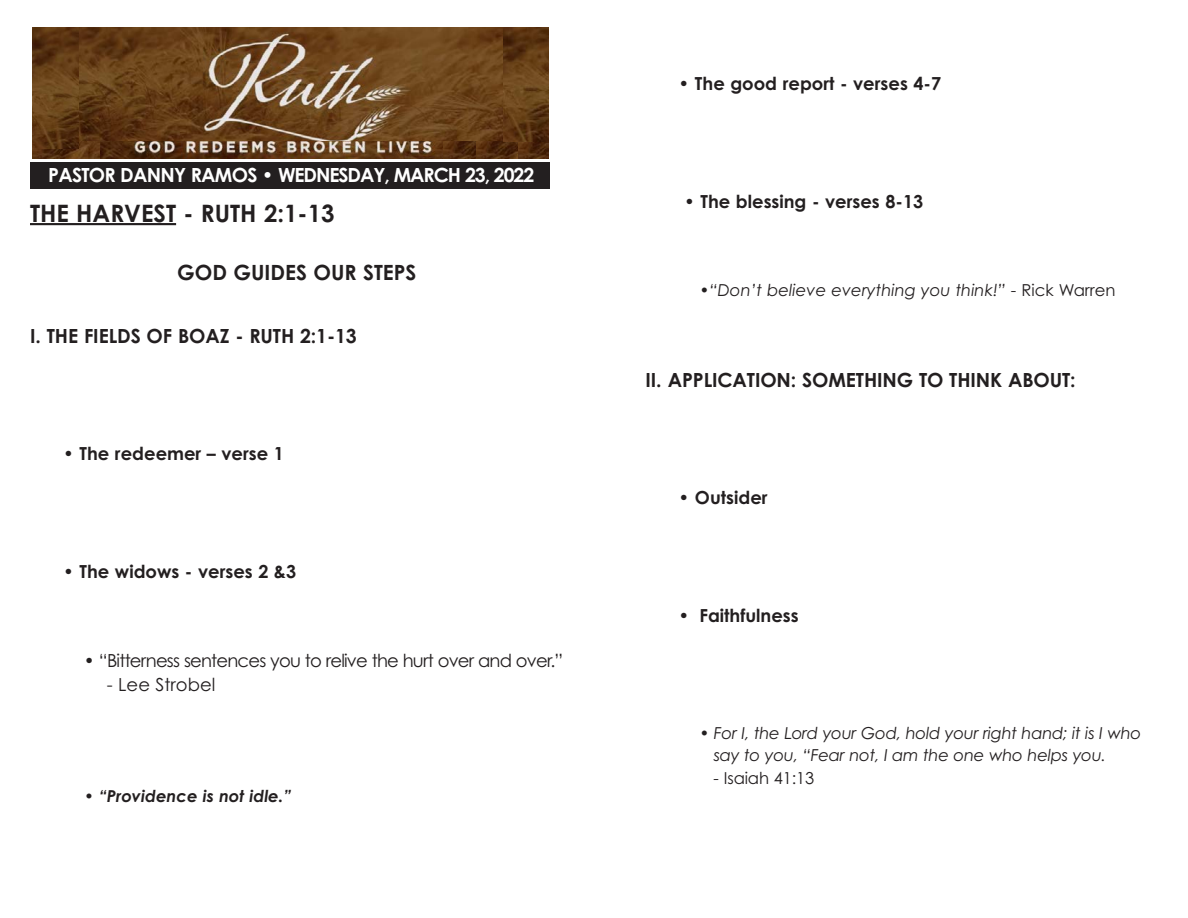
<style>
.page{position:relative;width:1188px;height:918px;background:#fff}
.page>*{position:absolute;margin:0;border:0;box-sizing:border-box;transform-origin:0 0}
.t1{font:700 24px "Century Gothic";color:#231f20}
.t2{font:700 21px "Century Gothic";color:#231f20}
.t3{font:700 19.5px "Century Gothic";letter-spacing:-.005em;color:#231f20}
.t4{font:700 19.5px "Century Gothic";letter-spacing:-.055em;color:#fff}
.t5{font:700 18px "Century Gothic";color:#231f20}
.t6{font:18px "Century Gothic";letter-spacing:-.045em;color:#231f20}
.t7{font:18px "Century Gothic";color:#231f20}
.t8{font:italic 16.5px/22px "Century Gothic";letter-spacing:-.015em;color:#231f20}
.t9{font:italic 700 16.5px "Century Gothic";color:#231f20}
.t10{font:16.5px "Century Gothic";letter-spacing:-.01em;color:#231f20}
.s1{font-style:normal}
.s2{font-style:italic}
</style>
<div class="page">
<hr style="left:30px;top:223px;width:146px;height:2px;background:#231f20">
<div style="left:30px;top:162px;width:519px;height:27px;background:#231f20"></div>
<img style="left:100px;top:140px;width:343px;height:18px">
<img style="left:443px;top:140px;width:34px;height:18px">
<img style="left:477px;top:140px;width:42px;height:18px">
<img style="left:519px;top:142px;width:29px;height:16px">
<img style="left:32px;top:140px;width:68px;height:18px">
<img style="left:79px;top:28px;width:425px;height:112px">
<img style="left:32px;top:28px;width:47px;height:121px">
<img style="left:504px;top:27px;width:44px;height:115px">
<p class="t4" style="left:48px;top:163px;width:488px">PASTOR DANNY RAMOS • WEDNESDAY, MARCH 23, 2022</p>
<h1 class="t1" style="left:30px;top:199px;width:306px">THE HARVEST - RUTH 2:1-13</h1>
<p class="t2" style="left:177px;top:260px;width:241px">GOD GUIDES OUR STEPS</p>
<p class="t3" style="left:30px;top:325px;width:328px">I. THE FIELDS OF BOAZ - RUTH 2:1-13</p>
<p class="t5" style="left:63px;top:443px;width:222px">• The redeemer – verse 1</p>
<p class="t5" style="left:63px;top:562px;width:235px">• The widows - verses 2 &amp;3</p>
<p class="t6" style="left:84px;top:650px;width:481px">• “Bitterness sentences you to relive the hurt over and over.”</p>
<p class="t7" style="left:107px;top:674px;width:110px">- Lee Strobel</p>
<p class="t9" style="left:84px;top:786px;width:209px">• “Providence is not idle.”</p>
<p class="t5" style="left:679px;top:73px;width:264px">• The good report - verses 4-7</p>
<p class="t5" style="left:684px;top:191px;width:241px">• The blessing - verses 8-13</p>
<p class="t8" style="left:699px;top:279px;width:418px">•“Don’t believe everything you think!” <span class="s1">- Rick Warren</span></p>
<p class="t3" style="left:645px;top:368px;width:432px">II. APPLICATION: SOMETHING TO THINK ABOUT:</p>
<p class="t5" style="left:679px;top:487px;width:91px">• Outsider</p>
<p class="t5" style="left:679px;top:605px;width:122px">• Faithfulness</p>
<p class="t8" style="left:714px;top:722px;width:429px;text-indent:-14px">• For I, the Lord your God, hold your right hand; it is I who say to you, “Fear not, I am the one who helps you.</p>
<p class="t10" style="left:714px;top:769px;width:102px"><span class="s2">-</span> Isaiah 41:13</p>
</div>
